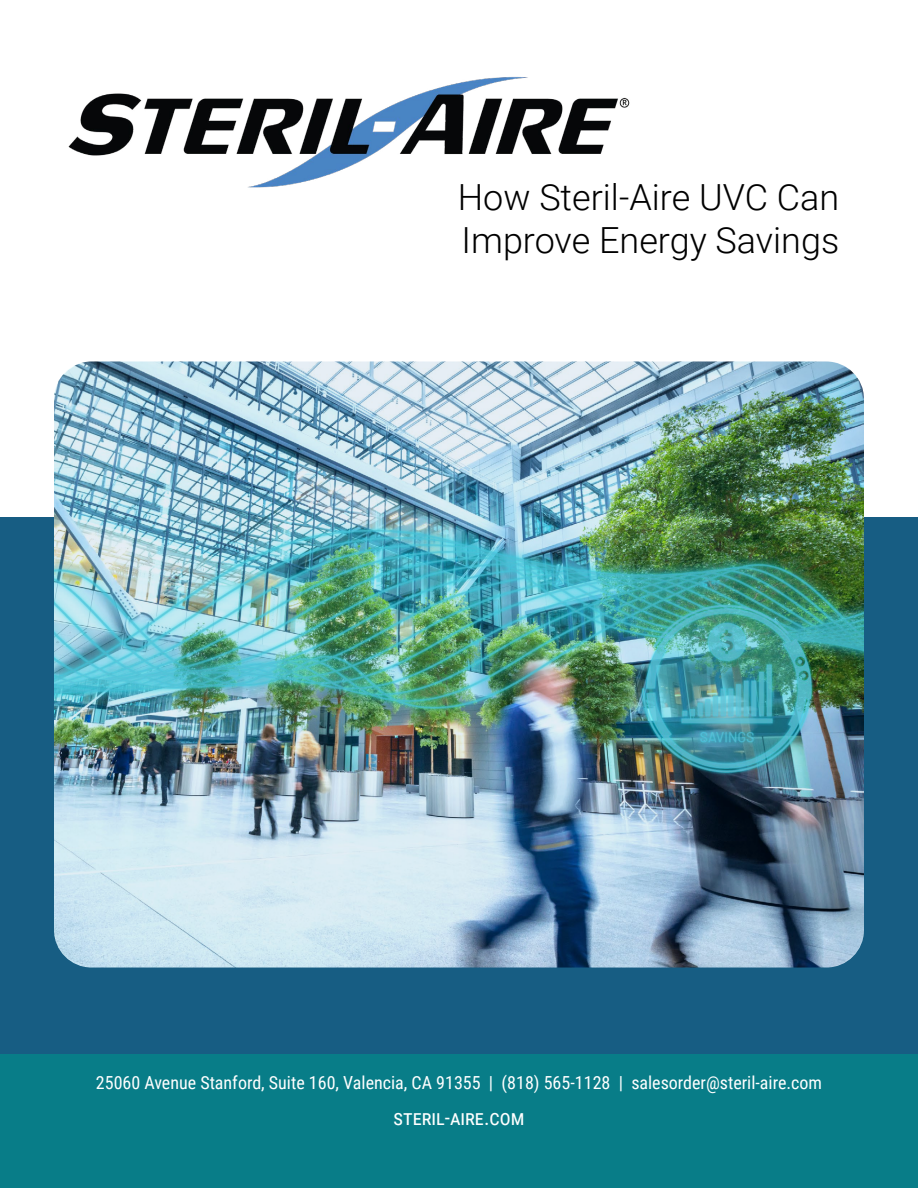
<style>
.page{position:relative;width:918px;height:1188px;background:#fff}
.page>*{position:absolute;margin:0;border:0;box-sizing:border-box;transform-origin:0 0}
.t1{font:300 36px/43.2px "Roboto";color:#000}
.t2{font:21px "Roboto Condensed";color:#fff}
.t3{font:18px "Roboto Condensed";color:#fff}
</style>
<div class="page">
<div style="left:0;top:518px;width:918px;height:670px;background:#175d83"></div>
<div style="left:0;top:1054px;width:918px;height:134px;background:#087d88"></div>
<img style="left:68px;top:77px;width:562px;height:111px">
<img style="left:54px;top:362px;width:810px;height:606px">
<h1 class="t1" style="left:458px;top:174px;width:383px">How Steril-Aire UVC Can<br>Improve Energy Savings</h1>
<p class="t3" style="left:96px;top:1070px;width:728px">25060 Avenue Stanford, Suite 160, Valencia, CA 91355 | (818) 565-1128 | salesorder@steril-aire.com</p>
<p class="t2" style="left:394px;top:1102px;width:132px">steril-aire.com</p>
</div>
